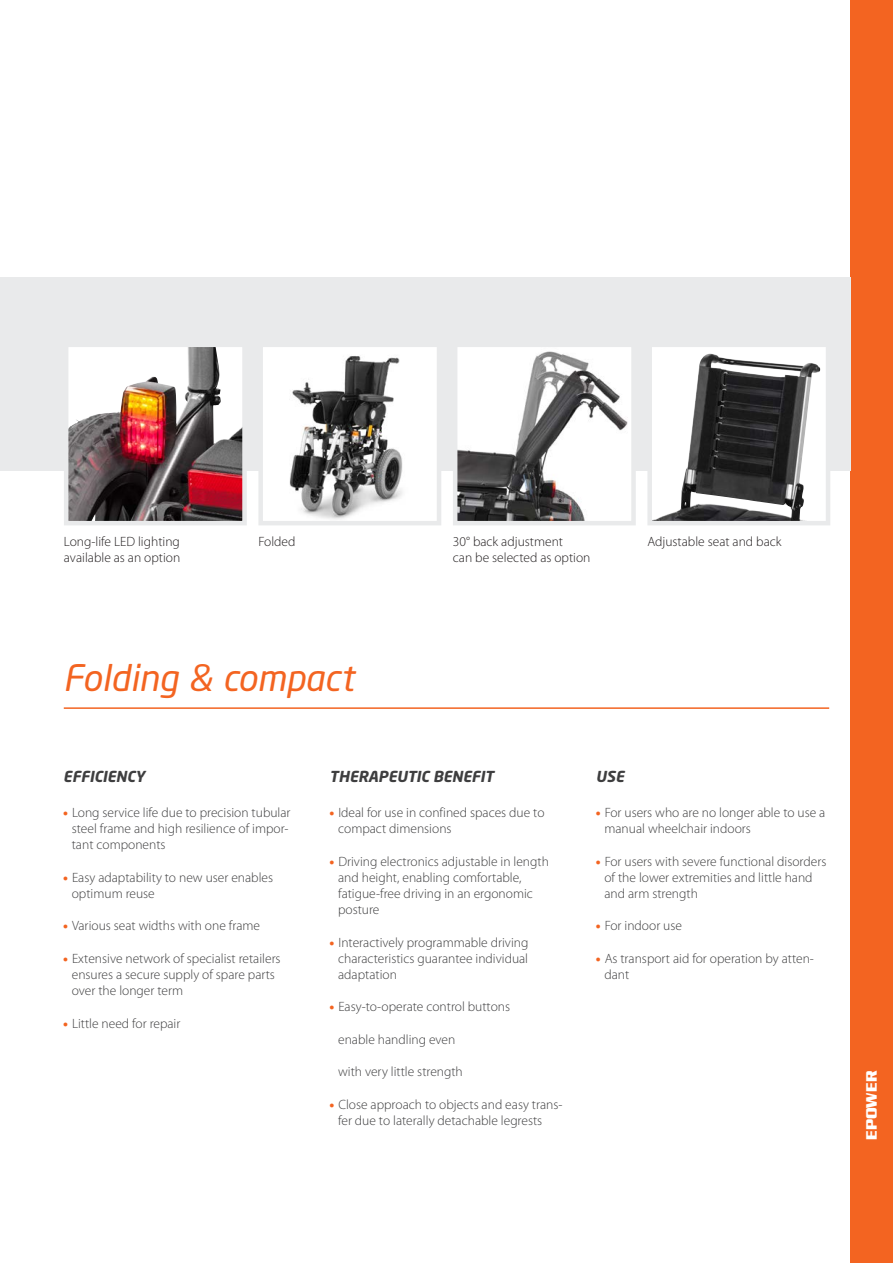
<style>
.page{position:relative;width:893px;height:1263px;background:#fff}
.page>*{position:absolute;margin:0;border:0;box-sizing:border-box;transform-origin:0 0}
.t1{font:italic 36px "Neo Sans Std";color:#f36421}
.t2{font:italic 700 15px "Neo Sans Std";color:#3e3e3f}
.t3{font:700 15px "Enter Sansman";color:#fff}
.t4{font:300 13.5px/16.2px "Myriad Pro";color:#3e3e3f}
.t5{font:300 13.5px/16.2px "Myriad Pro";color:#231f20}
.s1{font-weight:900;color:#f36421}
</style>
<div class="page">
<div style="left:850px;top:0;width:43px;height:1263px;background:#f36421"></div>
<div style="left:0;top:277px;width:850px;height:194px;background:#e9eaeb"></div>
<hr style="left:64px;top:707px;width:765px;height:2px;background:#f36421">
<img style="left:458px;top:348px;width:173px;height:172px">
<div style="left:453px;top:343px;width:183px;height:182px;border:4px solid #e9eaeb"></div>
<img style="left:69px;top:348px;width:173px;height:172px">
<div style="left:64px;top:343px;width:183px;height:182px;border:4px solid #e9eaeb"></div>
<div style="left:261px;top:345px;width:178px;height:178px;background:#fff"></div>
<img style="left:289px;top:356px;width:114px;height:164px">
<div style="left:258px;top:343px;width:183px;height:182px;border:4px solid #e9eaeb"></div>
<div style="left:650px;top:345px;width:178px;height:178px;background:#fff"></div>
<img style="left:653px;top:354px;width:167px;height:166px">
<div style="left:647px;top:343px;width:183px;height:182px;border:4px solid #e9eaeb"></div>
<p class="t5" style="left:64px;top:533px;width:117px">Long-life LED lighting</p>
<p class="t5" style="left:647px;top:533px;width:136px">Adjustable seat and back</p>
<p class="t5" style="left:64px;top:549px;width:118px">available as an option</p>
<p class="t5" style="left:258px;top:533px;width:39px">Folded</p>
<p class="t5" style="left:453px;top:533px;width:139px">30° back adjustment<br>can be selected as option</p>
<h1 class="t1" style="left:63px;top:656px;width:292px">Folding &amp; compact</h1>
<p class="t2" style="left:63px;top:767px;width:83px">EFFICIENCY</p>
<p class="t2" style="left:330px;top:767px;width:166px">THERAPEUTIC BENEFIT</p>
<p class="t2" style="left:596px;top:767px;width:30px">USE</p>
<p class="t4" style="left:72px;top:805px;width:220px;text-indent:-9px"><span class="s1">•</span> Long service life due to precision tubular steel frame and high resilience of impor&shy;tant components</p>
<p class="t4" style="left:72px;top:869px;width:203px;text-indent:-9px"><span class="s1">•</span> Easy adaptability to new user enables optimum reuse</p>
<p class="t4" style="left:63px;top:918px;width:198px"><span class="s1">•</span> Various seat widths with one frame</p>
<p class="t4" style="left:72px;top:950px;width:210px;text-indent:-9px"><span class="s1">•</span> Extensive network of specialist retailers ensures a secure supply of spare parts over the longer term</p>
<p class="t4" style="left:63px;top:1015px;width:119px"><span class="s1">•</span> Little need for repair</p>
<p class="t4" style="left:338px;top:805px;width:208px;text-indent:-9px"><span class="s1">•</span> Ideal for use in confined spaces due to compact dimensions</p>
<p class="t4" style="left:338px;top:853px;width:212px;text-indent:-9px"><span class="s1">•</span> Driving electronics adjustable in length and height, enabling comfortable, fatigue-free driving in an ergonomic posture</p>
<p class="t4" style="left:338px;top:934px;width:192px;text-align:justify;text-indent:-9px"><span class="s1">•</span> Interactively programmable driving characteristics guarantee individual adaptation</p>
<p class="t4" style="left:330px;top:999px;width:182px"><span class="s1">•</span> Easy-to-operate control buttons</p>
<p class="t4" style="left:338px;top:1031px;width:119px">enable handling even</p>
<p class="t4" style="left:338px;top:1064px;width:126px">with very little strength</p>
<p class="t4" style="left:338px;top:1096px;width:226px;text-indent:-9px"><span class="s1">•</span> Close approach to objects and easy trans&shy;fer due to laterally detachable legrests</p>
<p class="t4" style="left:604px;top:805px;width:222px;text-indent:-9px"><span class="s1">•</span> For users who are no longer able to use a manual wheelchair indoors</p>
<p class="t4" style="left:604px;top:853px;width:223px;text-indent:-9px"><span class="s1">•</span> For users with severe functional disorders of the lower extremities and little hand and arm strength</p>
<p class="t4" style="left:596px;top:918px;width:88px"><span class="s1">•</span> For indoor use</p>
<p class="t4" style="left:604px;top:950px;width:211px;text-indent:-9px"><span class="s1">•</span> As transport aid for operation by atten&shy;dant</p>
<p class="t3" style="left:863px;top:1140px;width:71px;rotate:-90deg">EPOWER</p>
</div>
